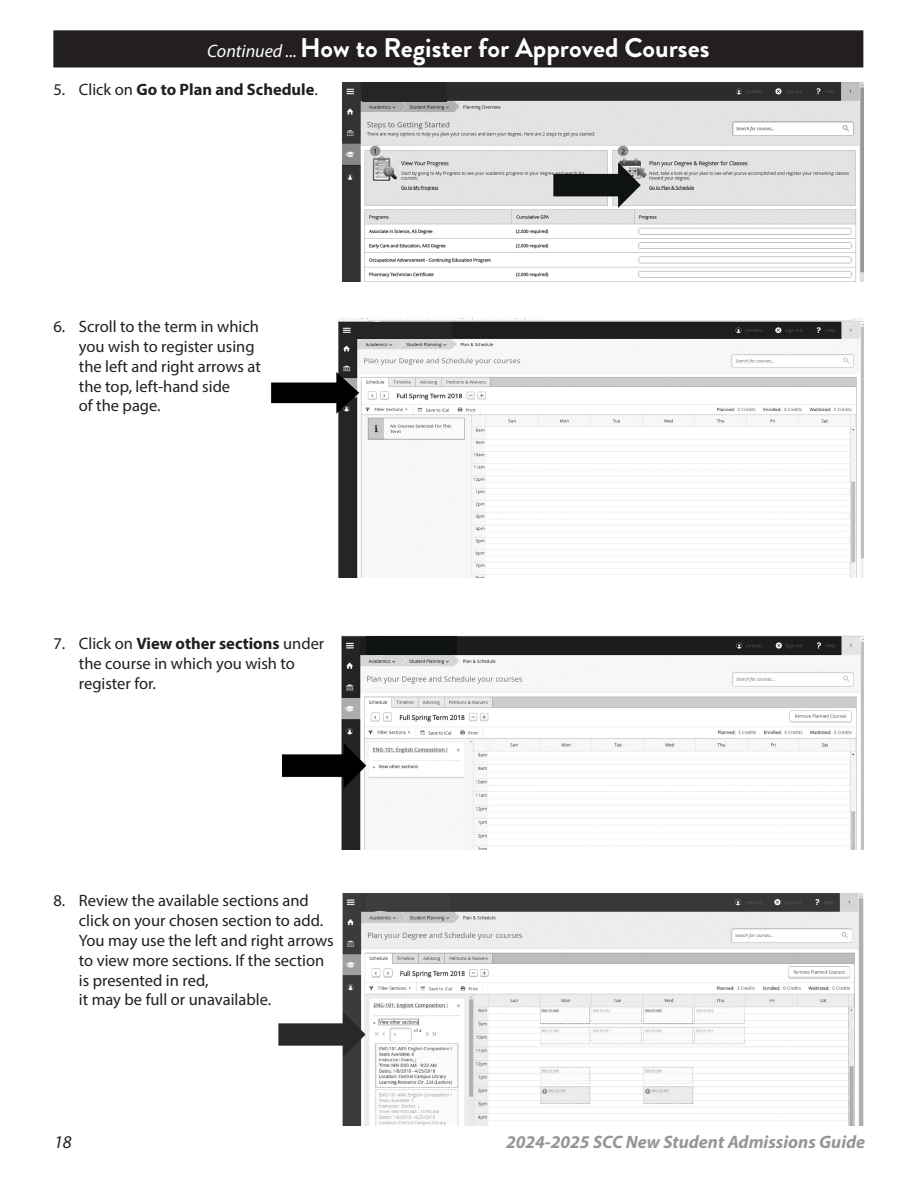
<style>
.page{position:relative;width:918px;height:1188px;background:#fff}
.page>*{position:absolute;margin:0;border:0;box-sizing:border-box;transform-origin:0 0}
.Headline{font:700 27px "Brandon Grotesque";color:#fff}
.t1{font:italic 700 18px "Myriad Pro";color:#949698}
.t2{font:italic 18px "Myriad Pro";color:#231f20}
.t3{font:16.5px/19.8px "Myriad Pro";color:#231f20}
.t4{font:700 16.5px "Myriad Pro";color:#231f20}
.s1{font-family:"Myriad Pro";font-weight:400;font-style:italic;font-size:18px}
.s2{font-weight:400}
.s3{font-weight:700}
</style>
<div class="page">
<img style="left:271px;top:319px;width:592px;height:259px">
<img style="left:343px;top:82px;width:520px;height:199px">
<div style="left:54px;top:31px;width:809px;height:36px;background:#231f20"></div>
<div style="left:53px;top:30px;width:810px;height:37px;border:2px solid #231f20"></div>
<img style="left:283px;top:636px;width:580px;height:214px">
<img style="left:278px;top:894px;width:585px;height:231px">
<div style="left:366px;top:894px;width:84px;height:17px;background:#3e3d3c"></div>
<div style="left:366px;top:637px;width:90px;height:18px;background:#0f1313"></div>
<div style="left:359px;top:322px;width:93px;height:17px;background:#252525"></div>
<div style="left:362px;top:82px;width:84px;height:19px;background:#252525"></div>
<p class="Headline" style="left:207px;top:29px;width:504px"><span class="s1">Continued ...</span> How to Register for Approved Courses</p>
<p class="t4" style="left:53px;top:78px;width:266px"><span class="s2">5. Click on</span> Go to Plan and Schedule<span class="s2">.</span></p>
<p class="t3" style="left:79px;top:317px;width:184px;text-indent:-26px">6. Scroll to the term in which you wish to register using the left and right arrows at the top, left-hand side<br>of the page.</p>
<p class="t3" style="left:79px;top:633px;width:247px;text-indent:-26px">7. Click on <span class="s3">View other sections</span> under the course in which you wish to register for.</p>
<p class="t3" style="left:79px;top:891px;width:256px;text-indent:-26px">8. Review the available sections and click on your chosen section to add.<br>You may use the left and right arrows to view more sections. If the section is presented in red,<br>it may be full or unavailable.</p>
<p class="t2" style="left:54px;top:1130px;width:19px">18</p>
<p class="t1" style="left:506px;top:1130px;width:361px">2024-2025 SCC New Student Admissions Guide</p>
</div>
